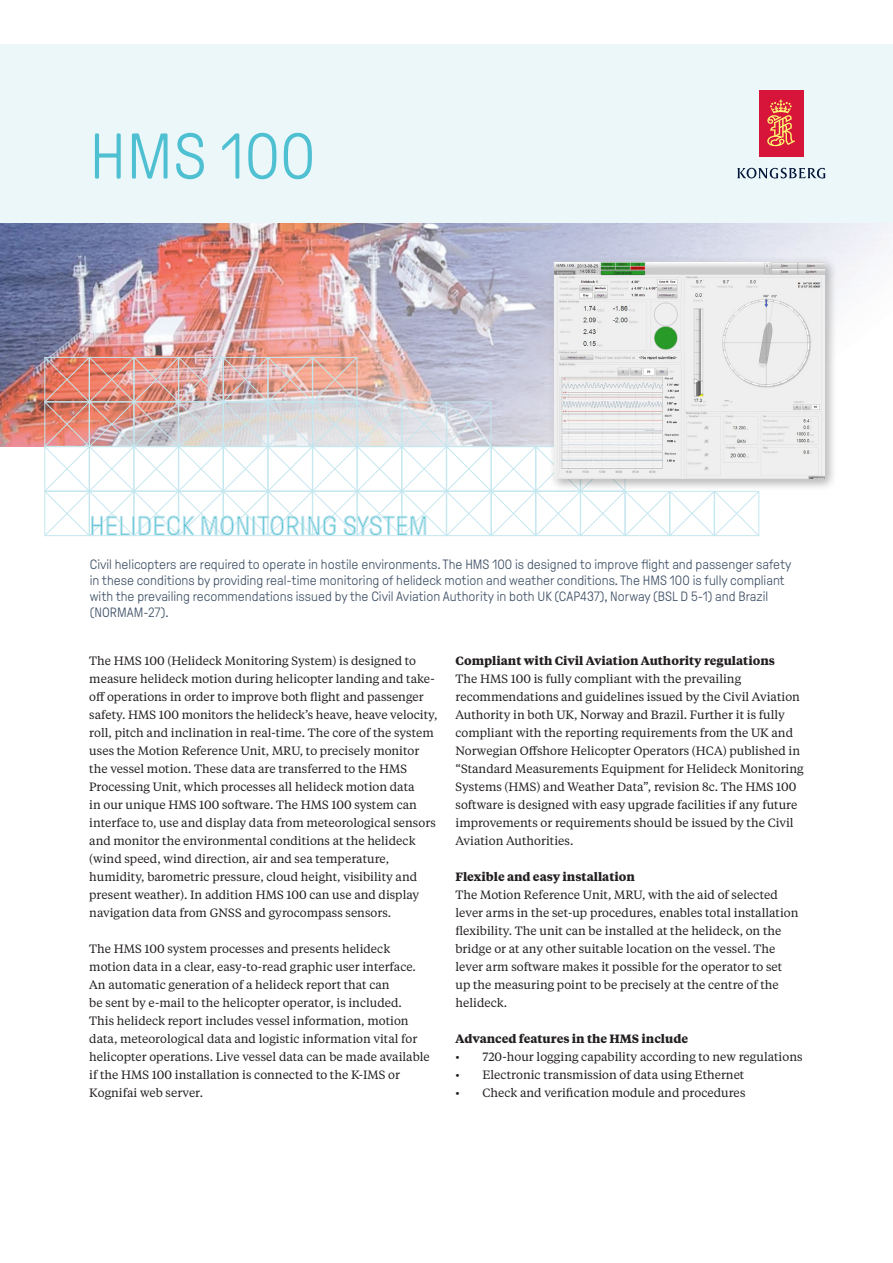
<style>
.page{position:relative;width:893px;height:1263px;background:#fff}
.page>*{position:absolute;margin:0;border:0;box-sizing:border-box;transform-origin:0 0}
.H0_-_Cover{font:300 64.5px "GT Pressura";letter-spacing:.005em;color:#4fc0d2}
.H2_-_Headlines__Norm{font:300 27px "GT Pressura";letter-spacing:.01em;color:#4fc0d2}
.Ingress_Pressura{font:300 13.5px/16.2px "GT Pressura";color:#405267}
.Body{font:12px/18px "Tiempos Text";color:#231f20}
.Body-2{font:700 12px "Tiempos Text";color:#231f20}
</style>
<div class="page">
<img style="left:0;top:223px;width:893px;height:223px">
<div style="left:0;top:45px;width:893px;height:178px;background:#ebf7f9"></div>
<div style="left:759px;top:90px;width:44px;height:66px;background:#d71439"></div>
<svg style="left:767px;top:100px;width:28px;height:46px"></svg>
<svg style="left:737px;top:168px;width:88px;height:11px"></svg>
<svg style="left:44px;top:357px;width:715px;height:179px"></svg>
<div style="left:549px;top:257px;width:288px;height:234px;background:#231f20;opacity:.4"></div>
<div style="left:549px;top:257px;width:281px;height:227px;background:#fff;opacity:.4"></div>
<img style="left:555px;top:262px;width:270px;height:217px">
<p class="H0_-_Cover" style="left:90px;top:122px;width:227px">HMS 100</p>
<p class="H2_-_Headlines__Norm" style="left:89px;top:512px;width:340px">HELIDECK MONITORING SYSTEM</p>
<p class="Ingress_Pressura" style="left:90px;top:556px;width:703px">Civil helicopters are required to operate in hostile environments. The HMS 100 is designed to improve flight and passenger safety in these conditions by providing real-time monitoring of helideck motion and weather conditions. The HMS 100 is fully compliant with the prevailing recommendations issued by the Civil Aviation Authority in both UK (CAP437), Norway (BSL D 5-1) and Brazil (NORMAM-27).</p>
<p class="Body" style="left:89px;top:651px;width:350px">The HMS 100 (Helideck Monitoring System) is designed to measure helideck motion during helicopter landing and take&shy;off operations in order to improve both flight and passenger safety. HMS 100 monitors the helideck’s heave, heave velocity, roll, pitch and inclination in real-time. The core of the system uses the Motion Reference Unit, MRU, to precisely monitor the vessel motion. These data are transferred to the HMS Processing Unit, which processes all helideck motion data<br>in our unique HMS 100 software. The HMS 100 system can interface to, use and display data from meteorological sensors and monitor the environmental conditions at the helideck (wind speed, wind direction, air and sea temperature, humidity, barometric pressure, cloud height, visibility and present weather). In addition HMS 100 can use and display navigation data from GNSS and gyrocompass sensors.</p>
<p class="Body" style="left:89px;top:939px;width:342px">The HMS 100 system processes and presents helideck motion data in a clear, easy-to-read graphic user interface.<br>An automatic generation of a helideck report that can<br>be sent by e-mail to the helicopter operator, is included.<br>This helideck report includes vessel information, motion data, meteorological data and logistic information vital for helicopter operations. Live vessel data can be made available if the HMS 100 installation is connected to the K-IMS or Kognifai web server.</p>
<p class="Body-2" style="left:455px;top:652px;width:321px">Compliant with Civil Aviation Authority regulations</p>
<p class="Body" style="left:455px;top:669px;width:350px">The HMS 100 is fully compliant with the prevailing recommendations and guidelines issued by the Civil Aviation Authority in both UK, Norway and Brazil. Further it is fully compliant with the reporting requirements from the UK and Norwegian Offshore Helicopter Operators (HCA) published in “Standard Measurements Equipment for Helideck Monitoring Systems (HMS) and Weather Data”, revision 8c. The HMS 100 software is designed with easy upgrade facilities if any future improvements or requirements should be issued by the Civil Aviation Authorities.</p>
<p class="Body-2" style="left:455px;top:868px;width:181px">Flexible and easy installation</p>
<p class="Body" style="left:455px;top:885px;width:345px">The Motion Reference Unit, MRU, with the aid of selected lever arms in the set-up procedures, enables total installation flexibility. The unit can be installed at the helideck, on the bridge or at any other suitable location on the vessel. The lever arm software makes it possible for the operator to set up the measuring point to be precisely at the centre of the helideck.</p>
<p class="Body-2" style="left:455px;top:1030px;width:234px">Advanced features in the HMS include</p>
<p class="Body" style="left:455px;top:1047px;width:348px">• 720-hour logging capability according to new regulations</p>
<p class="Body" style="left:455px;top:1065px;width:290px">• Electronic transmission of data using Ethernet</p>
<p class="Body" style="left:455px;top:1083px;width:291px">• Check and verification module and procedures</p>
</div>
